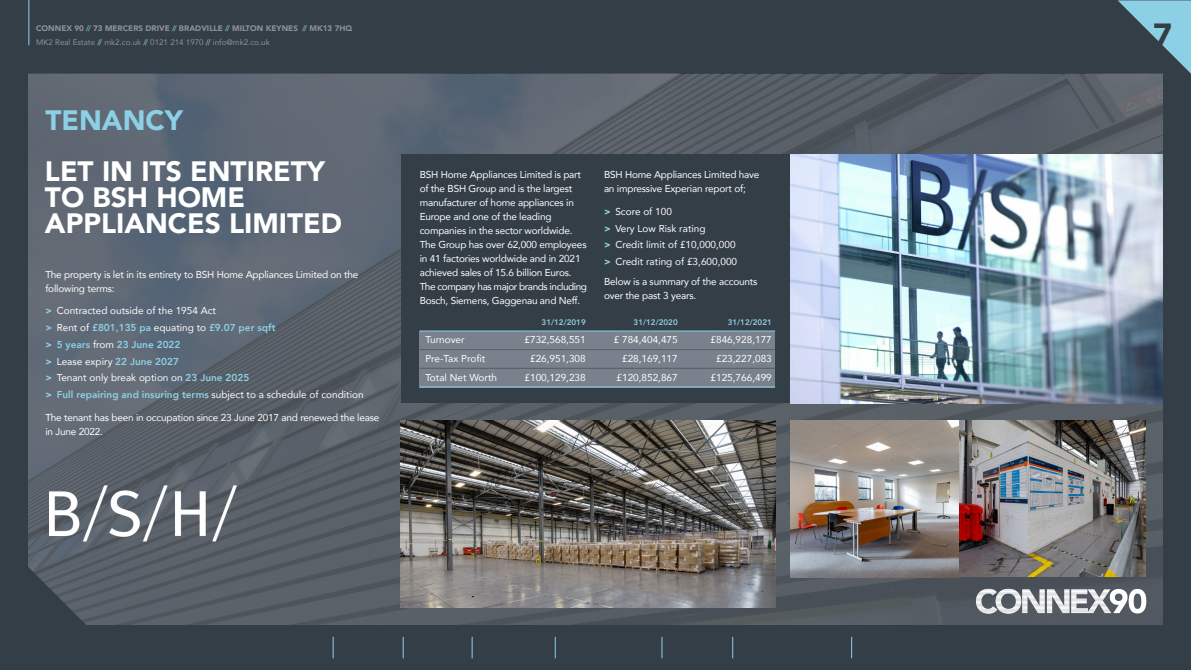
<style>
.page{position:relative;width:1191px;height:670px;background:#343e47}
.page>*{position:absolute;margin:0;border:0;box-sizing:border-box;transform-origin:0 0}
.t1{font:900 32px "Avenir";color:#343e47}
.t2{font:900 28px/26px "Avenir";color:#fff}
.t3{font:900 28px "Avenir";color:#8cd0e5}
.t4{font:10px/14px "Avenir";letter-spacing:-.02em;color:#fff}
.t5{font:10px/16.8px "Avenir";color:#fff}
.t6{font:900 8px/14px "Avenir";color:#8d929a}
.t7{font:800 8px "Avenir";color:#8cd0e5}
.s1{font-weight:400;color:#8cd0e5}
.s2{font-weight:400}
.s3{font-weight:900;color:#8cd0e5}
.s4{font-weight:800;color:#8cd0e5}
</style>
<div class="page">
<img style="left:28px;top:74px;width:1134px;height:550px">
<svg style="left:28px;top:539px;width:103px;height:86px"></svg>
<svg style="left:1111px;top:589px;width:35px;height:24px"></svg>
<hr style="left:976px;top:589px;width:135px;height:1px;background:#fff">
<hr style="left:976px;top:590px;width:135px;height:1px;background:#fff">
<hr style="left:976px;top:591px;width:135px;height:1px;background:#fff">
<hr style="left:976px;top:592px;width:135px;height:1px;background:#fff">
<hr style="left:976px;top:593px;width:135px;height:1px;background:#fff">
<hr style="left:976px;top:594px;width:135px;height:1px;background:#fff">
<hr style="left:976px;top:595px;width:135px;height:1px;background:#fff">
<hr style="left:976px;top:596px;width:135px;height:1px;background:#fff">
<hr style="left:976px;top:597px;width:135px;height:1px;background:#fff">
<hr style="left:976px;top:598px;width:135px;height:1px;background:#fff">
<hr style="left:976px;top:599px;width:135px;height:1px;background:#fff">
<hr style="left:976px;top:600px;width:135px;height:1px;background:#fff">
<hr style="left:976px;top:601px;width:135px;height:1px;background:#fff">
<hr style="left:976px;top:602px;width:135px;height:1px;background:#fff">
<hr style="left:976px;top:603px;width:135px;height:1px;background:#fff">
<hr style="left:976px;top:604px;width:135px;height:1px;background:#fff">
<hr style="left:976px;top:605px;width:135px;height:1px;background:#fff">
<hr style="left:976px;top:606px;width:135px;height:1px;background:#fff">
<hr style="left:976px;top:607px;width:135px;height:1px;background:#fff">
<hr style="left:976px;top:608px;width:135px;height:1px;background:#fff">
<hr style="left:976px;top:609px;width:135px;height:1px;background:#fff">
<hr style="left:976px;top:610px;width:135px;height:1px;background:#fff">
<hr style="left:976px;top:611px;width:135px;height:1px;background:#fff">
<hr style="left:976px;top:612px;width:135px;height:1px;background:#fff">
<hr style="left:976px;top:613px;width:135px;height:1px;background:#fff">
<div style="left:401px;top:155px;width:761px;height:248px;background:#343e47"></div>
<div style="left:420px;top:331px;width:355px;height:57px;background:#79818c"></div>
<hr style="left:420px;top:330px;width:355px;height:1px;background:#8cd0e5">
<hr style="left:420px;top:349px;width:355px;height:1px;background:#555d66">
<hr style="left:420px;top:368px;width:355px;height:1px;background:#555d66">
<hr style="left:420px;top:386px;width:355px;height:1px;background:#8cd0e5">
<img style="left:790px;top:155px;width:372px;height:248px">
<img style="left:401px;top:420px;width:374px;height:187px">
<img style="left:790px;top:420px;width:355px;height:157px">
<img style="left:49px;top:483px;width:187px;height:62px">
<svg style="left:1117px;top:0;width:74px;height:74px"></svg>
<hr style="left:28px;top:0;width:1px;height:45px;background:#8cd0e5">
<svg style="left:333px;top:637px;width:1px;height:21px"></svg>
<svg style="left:403px;top:637px;width:1px;height:21px"></svg>
<svg style="left:471px;top:637px;width:1px;height:21px"></svg>
<svg style="left:555px;top:637px;width:1px;height:21px"></svg>
<svg style="left:661px;top:637px;width:1px;height:21px"></svg>
<svg style="left:732px;top:637px;width:1px;height:21px"></svg>
<svg style="left:851px;top:637px;width:1px;height:21px"></svg>
<p class="t6" style="left:36px;top:21px;width:318px">CONNEX 90 <span class="s1">//</span> 73 MERCERS DRIVE <span class="s1">//</span> BRADVILLE <span class="s1">//</span> MILTON KEYNES <span class="s1">//</span> MK13 7HQ<br><span class="s2">MK2 Real Estate</span> <span class="s1">//</span> <span class="s2">mk2.co.uk</span> <span class="s1">//</span> <span class="s2">0121 214 1970</span> <span class="s1">//</span> <span class="s2">info@mk2.co.uk</span></p>
<h2 class="t3" style="left:45px;top:96px;width:139px">TENANCY</h2>
<h2 class="t2" style="left:45px;top:158px;width:299px">LET IN ITS ENTIRETY<br>TO BSH HOME<br>APPLIANCES LIMITED</h2>
<p class="t4" style="left:420px;top:167px;width:169px">BSH Home Appliances Limited is part of the BSH Group and is the largest manufacturer of home appliances in Europe and one of the leading companies in the sector worldwide.<br>The Group has over 62,000 employees in 41 factories worldwide and in 2021 achieved sales of 15.6 billion Euros.<br>The company has major brands including Bosch, Siemens, Gaggenau and Neff.</p>
<p class="t4" style="left:604px;top:167px;width:157px">BSH Home Appliances Limited have an impressive Experian report of;</p>
<p class="t5" style="left:604px;top:203px;width:135px"><span class="s3">&gt;</span> Score of 100<br><span class="s3">&gt;</span> Very Low Risk rating<br><span class="s3">&gt;</span> Credit limit of £10,000,000 <span class="s3">&gt;</span> Credit rating of £3,600,000</p>
<p class="t4" style="left:604px;top:274px;width:155px">Below is a summary of the accounts over the past 3 years.</p>
<p class="t4" style="left:45px;top:267px;width:314px">The property is let in its entirety to BSH Home Appliances Limited on the following terms:</p>
<p class="t5" style="left:45px;top:302px;width:320px"><span class="s3">&gt;</span> Contracted outside of the 1954 Act<br><span class="s3">&gt;</span> Rent of <span class="s4">£801,135 pa</span> equating to <span class="s4">£9.07 per sqft<br></span><span class="s3">&gt;</span> <span class="s4">5 years</span> from <span class="s4">23 June 2022<br></span><span class="s3">&gt;</span> Lease expiry <span class="s4">22 June 2027<br></span><span class="s3">&gt;</span> Tenant only break option on <span class="s4">23 June 2025<br></span><span class="s3">&gt;</span> <span class="s4">Full repairing and insuring terms</span> subject to a schedule of condition</p>
<p class="t4" style="left:45px;top:410px;width:335px">The tenant has been in occupation since 23 June 2017 and renewed the lease in June 2022.</p>
<p class="t7" style="left:541px;top:316px;width:46px">31/12/2019</p>
<p class="t7" style="left:633px;top:316px;width:46px">31/12/2020</p>
<p class="t7" style="left:727px;top:316px;width:46px">31/12/2021</p>
<p class="t5" style="left:425px;top:331px;width:41px">Turnover</p>
<p class="t5" style="left:524px;top:331px;width:63px">£732,568,551</p>
<p class="t5" style="left:614px;top:331px;width:65px">£ 784,404,475</p>
<p class="t5" style="left:710px;top:331px;width:63px">£846,928,177</p>
<p class="t5" style="left:425px;top:350px;width:61px">Pre-Tax Profit</p>
<p class="t4" style="left:530px;top:351px;width:57px">£26,951,308</p>
<p class="t4" style="left:622px;top:351px;width:57px">£28,169,117</p>
<p class="t4" style="left:716px;top:351px;width:57px">£23,227,083</p>
<p class="t5" style="left:425px;top:369px;width:73px">Total Net Worth</p>
<p class="t5" style="left:524px;top:369px;width:63px">£100,129,238</p>
<p class="t5" style="left:616px;top:369px;width:63px">£120,852,867</p>
<p class="t5" style="left:710px;top:369px;width:63px">£125,766,499</p>
<h1 class="t1" style="left:1153px;top:7px;width:20px">7</h1>
</div>
